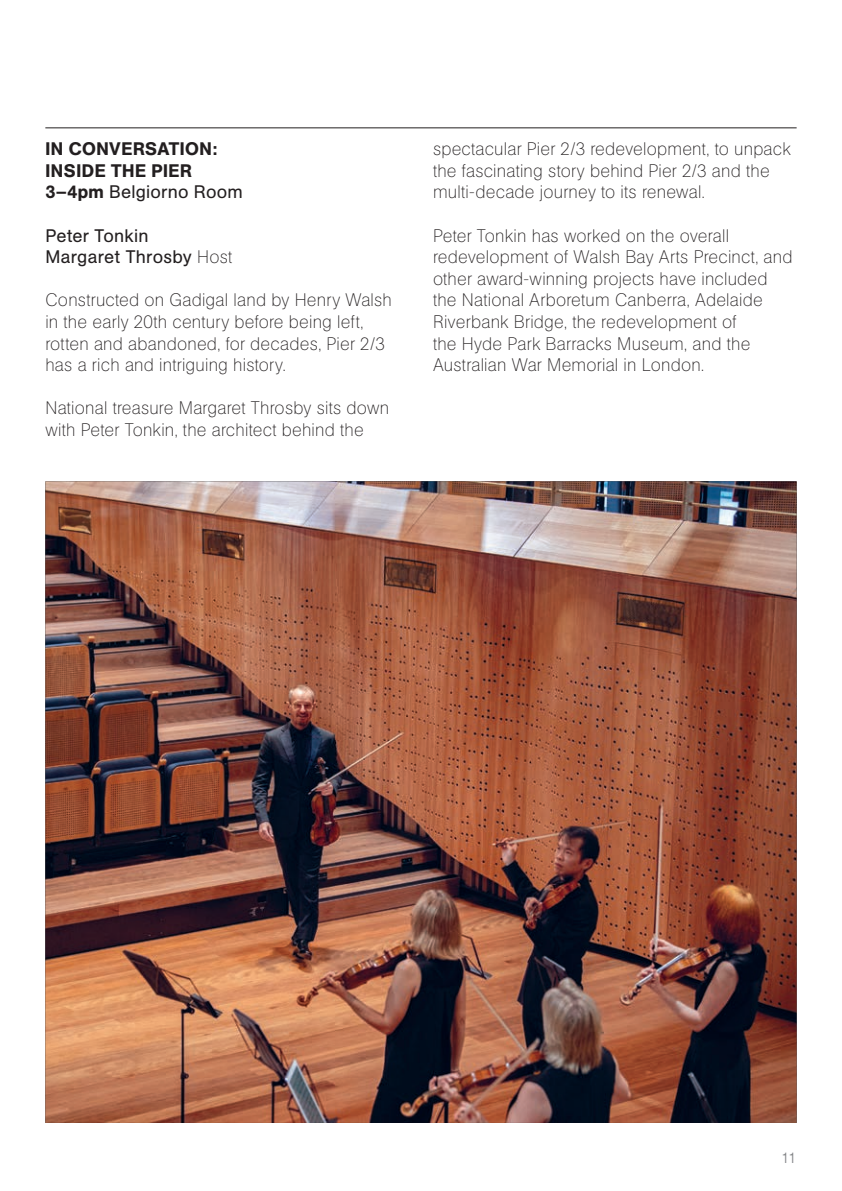
<style>
.page{position:relative;width:842px;height:1191px;background:#fff}
.page>*{position:absolute;margin:0;border:0;box-sizing:border-box;transform-origin:0 0}
.t1{font:200 18px/21.6px "AG Book Std";letter-spacing:.01em;color:#231f20}
.t2{font:500 18px/21.6px "AG Book Std";letter-spacing:.03em;color:#231f20}
.t3{font:18px/21.6px "AG Book Std";letter-spacing:.01em;color:#231f20}
.t4{font:300 15px "AG Book Std";color:#808285}
.s1{font-weight:400}
.s2{font-weight:200}
</style>
<div class="page">
<img style="left:45px;top:481px;width:752px;height:642px">
<hr style="left:45px;top:127px;width:752px;height:1px;background:#231f20">
<p class="t2" style="left:45px;top:138px;width:199px">IN CONVERSATION:<br>INSIDE THE PIER<br>3–4pm <span class="s1">Belgiorno Room</span></p>
<p class="t3" style="left:45px;top:225px;width:188px">Peter Tonkin<br>Margaret Throsby <span class="s2">Host</span></p>
<p class="t1" style="left:45px;top:290px;width:348px">Constructed on Gadigal land by Henry Walsh in the early 20th century before being left, rotten and abandoned, for decades, Pier 2/3 has a rich and intriguing history.</p>
<p class="t1" style="left:45px;top:398px;width:345px">National treasure Margaret Throsby sits down with Peter Tonkin, the architect behind the</p>
<p class="t1" style="left:433px;top:138px;width:359px">spectacular Pier 2/3 redevelopment, to unpack the fascinating story behind Pier 2/3 and the multi-decade journey to its renewal.</p>
<p class="t1" style="left:433px;top:225px;width:361px">Peter Tonkin has worked on the overall redevelopment of Walsh Bay Arts Precinct, and other award-winning projects have included the National Arboretum Canberra, Adelaide Riverbank Bridge, the redevelopment of<br>the Hyde Park Barracks Museum, and the Australian War Memorial in London.</p>
<p class="t4" style="left:781px;top:1148px;width:17px">11</p>
</div>
